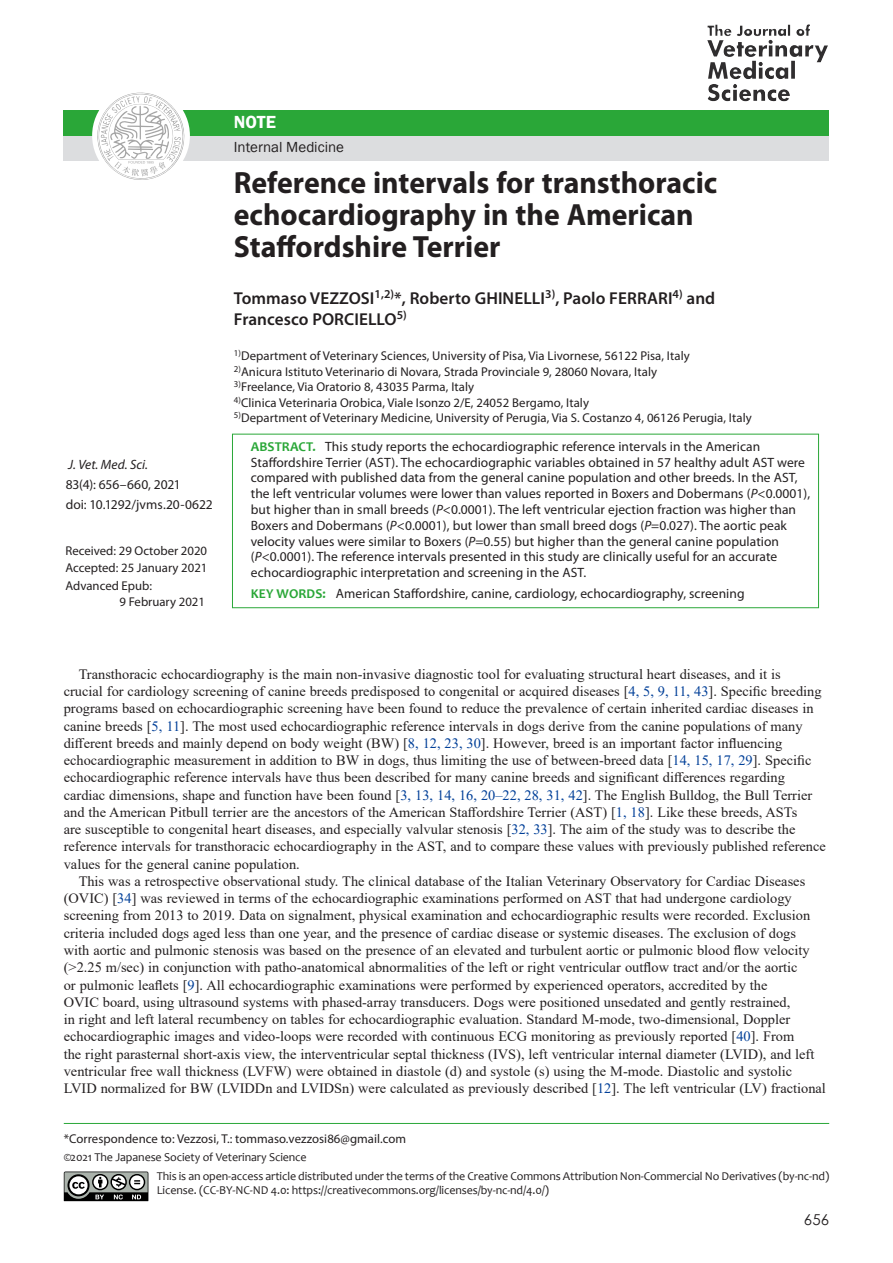
<style>
.page{position:relative;width:893px;height:1263px;background:#fff}
.page>*{position:absolute;margin:0;border:0;box-sizing:border-box;transform-origin:0 0}
.t1{font:700 30.75px/32.2px "Myriad Pro";color:#231f20}
.t2{font:600 18px "Franklin Gothic";color:#fff}
.t3{font:600 17.25px/21px "Myriad Pro";letter-spacing:.005em;color:#231f20}
.t4{font:15px "Franklin Gothic";color:#231f20}
.t5{font:15px "Century Gothic";color:#231f20}
.t6{font:14.25px/17.2px "Times New Roman";color:#231f20}
.t7{font:13.5px/15.8px "Myriad Pro";letter-spacing:.005em;color:#231f20}
.t8{font:italic 13.5px "Myriad Pro";color:#231f20}
.t9{font:12.75px/15.6px "Myriad Pro";letter-spacing:.005em;color:#231f20}
.t10{font:12px/20px "Candara";letter-spacing:-.01em;color:#231f20}
.s1{font-family:"Candara";font-weight:700;color:#2aa738}
.s2{font-style:italic}
.s3{color:#003f98}
</style>
<div class="page">
<hr style="left:64px;top:1123px;width:765px;height:1px;background:#2aa738">
<div style="left:64px;top:136px;width:765px;height:25px;background:#dcdddf"></div>
<div style="left:64px;top:111px;width:765px;height:25px;background:#2aa738"></div>
<div style="left:92px;top:87px;width:98px;height:97px;background:#fff;border-radius:50%"></div>
<svg style="left:94px;top:92px;width:93px;height:88px"></svg>
<img style="left:707px;top:24px;width:106px;height:33px">
<div style="left:232px;top:434px;width:587px;height:174px;border:1px solid #2aa738"></div>
<svg style="left:64px;top:1171px;width:84px;height:30px"></svg>
<p class="t8" style="left:68px;top:456px;width:81px">J. Vet. Med. Sci.</p>
<p class="t7" style="left:66px;top:474px;width:149px;line-height:20px">83(4): 656–660, 2021<br>doi: 10.1292/jvms.20-0622</p>
<p class="t9" style="left:66px;top:541px;width:143px;line-height:17.9px;text-align:justify">Received: 29 October 2020<br>Accepted: 25 January 2021<br>Advanced Epub:</p>
<p class="t9" style="left:120px;top:594px;width:87px">9 February 2021</p>
<p class="t2" style="left:234px;top:111px;width:44px">NOTE</p>
<p class="t4" style="left:234px;top:138px;width:112px">Internal Medicine</p>
<h1 class="t1" style="left:234px;top:165px;width:485px">Reference intervals for transthoracic echocardiography in the American<br>Staffordshire Terrier</h1>
<p class="t3" style="left:234px;top:287px;width:483px">Tommaso VEZZOSI<sup>1,2)</sup>*, Roberto GHINELLI<sup>3)</sup>, Paolo FERRARI<sup>4)</sup> and<br>Francesco PORCIELLO<sup>5)</sup></p>
<p class="t9" style="left:234px;top:348px;width:519px"><sup>1)</sup>Department of Veterinary Sciences, University of Pisa, Via Livornese, 56122 Pisa, Italy<br><sup>2)</sup>Anicura Istituto Veterinario di Novara, Strada Provinciale 9, 28060 Novara, Italy<br><sup>3)</sup>Freelance, Via Oratorio 8, 43035 Parma, Italy<br><sup>4)</sup>Clinica Veterinaria Orobica, Viale Isonzo 2/E, 24052 Bergamo, Italy<br><sup>5)</sup>Department of Veterinary Medicine, University of Perugia, Via S. Costanzo 4, 06126 Perugia, Italy</p>
<p class="t7" style="left:251px;top:438px;width:561px"><span class="s1">ABSTRACT.</span> This study reports the echocardiographic reference intervals in the American Staffordshire Terrier (AST). The echocardiographic variables obtained in 57 healthy adult AST were compared with published data from the general canine population and other breeds. In the AST, the left ventricular volumes were lower than values reported in Boxers and Dobermans (<span class="s2">P</span>&lt;0.0001), but higher than in small breeds (<span class="s2">P</span>&lt;0.0001). The left ventricular ejection fraction was higher than Boxers and Dobermans (<span class="s2">P</span>&lt;0.0001), but lower than small breed dogs (<span class="s2">P</span>=0.027). The aortic peak velocity values were similar to Boxers (<span class="s2">P</span>=0.55) but higher than the general canine population (<span class="s2">P</span>&lt;0.0001). The reference intervals presented in this study are clinically useful for an accurate echocardiographic interpretation and screening in the AST.</p>
<p class="t7" style="left:251px;top:585px;width:495px"><span class="s1">KEY WORDS:</span> American Staffordshire, canine, cardiology, echocardiography, screening</p>
<p class="t6" style="left:64px;top:665px;width:764px;text-indent:15px">Transthoracic echocardiography is the main non-invasive diagnostic tool for evaluating structural heart diseases, and it is<br>crucial for cardiology screening of canine breeds predisposed to congenital or acquired diseases [<span class="s3">4, 5, 9, 11, 43</span>]. Specific breeding programs based on echocardiographic screening have been found to reduce the prevalence of certain inherited cardiac diseases in canine breeds [<span class="s3">5, 11</span>]. The most used echocardiographic reference intervals in dogs derive from the canine populations of many different breeds and mainly depend on body weight (BW) [<span class="s3">8, 12, 23, 30</span>]. However, breed is an important factor influencing echocardiographic measurement in addition to BW in dogs, thus limiting the use of between-breed data [<span class="s3">14, 15, 17, 29</span>]. Specific echocardiographic reference intervals have thus been described for many canine breeds and significant differences regarding cardiac dimensions, shape and function have been found [<span class="s3">3, 13, 14, 16, 20–22, 28, 31, 42</span>]. The English Bulldog, the Bull Terrier and the American Pitbull terrier are the ancestors of the American Staffordshire Terrier (AST) [<span class="s3">1, 18</span>]. Like these breeds, ASTs<br>are susceptible to congenital heart diseases, and especially valvular stenosis [<span class="s3">32, 33</span>]. The aim of the study was to describe the reference intervals for transthoracic echocardiography in the AST, and to compare these values with previously published reference values for the general canine population.</p>
<p class="t6" style="left:64px;top:872px;width:764px;text-indent:15px">This was a retrospective observational study. The clinical database of the Italian Veterinary Observatory for Cardiac Diseases (OVIC) [<span class="s3">34</span>] was reviewed in terms of the echocardiographic examinations performed on AST that had undergone cardiology screening from 2013 to 2019. Data on signalment, physical examination and echocardiographic results were recorded. Exclusion criteria included dogs aged less than one year, and the presence of cardiac disease or systemic diseases. The exclusion of dogs<br>with aortic and pulmonic stenosis was based on the presence of an elevated and turbulent aortic or pulmonic blood flow velocity (&gt;2.25 m/sec) in conjunction with patho-anatomical abnormalities of the left or right ventricular outflow tract and/or the aortic<br>or pulmonic leaflets [<span class="s3">9</span>]. All echocardiographic examinations were performed by experienced operators, accredited by the<br>OVIC board, using ultrasound systems with phased-array transducers. Dogs were positioned unsedated and gently restrained,<br>in right and left lateral recumbency on tables for echocardiographic evaluation. Standard M-mode, two-dimensional, Doppler echocardiographic images and video-loops were recorded with continuous ECG monitoring as previously reported [<span class="s3">40</span>]. From<br>the right parasternal short-axis view, the interventricular septal thickness (IVS), left ventricular internal diameter (LVID), and left ventricular free wall thickness (LVFW) were obtained in diastole (d) and systole (s) using the M-mode. Diastolic and systolic LVID normalized for BW (LVIDDn and LVIDSn) were calculated as previously described [<span class="s3">12</span>]. The left ventricular (LV) fractional</p>
<p class="t9" style="left:64px;top:1130px;width:344px">*Correspondence to: Vezzosi, T.: tommaso.vezzosi86@gmail.com</p>
<p class="t10" style="left:157px;top:1146px;width:674px;text-indent:-93px">©2021 The Japanese Society of Veterinary Science<br>This is an open-access article distributed under the terms of the Creative Commons Attribution Non-Commercial No Derivatives (by-nc-nd)</p>
<p class="t10" style="left:157px;top:1180px;width:394px">License. (CC-BY-NC-ND 4.0: https://creativecommons.org/licenses/by-nc-nd/4.0/)</p>
<p class="t5" style="left:804px;top:1209px;width:27px">656</p>
</div>
